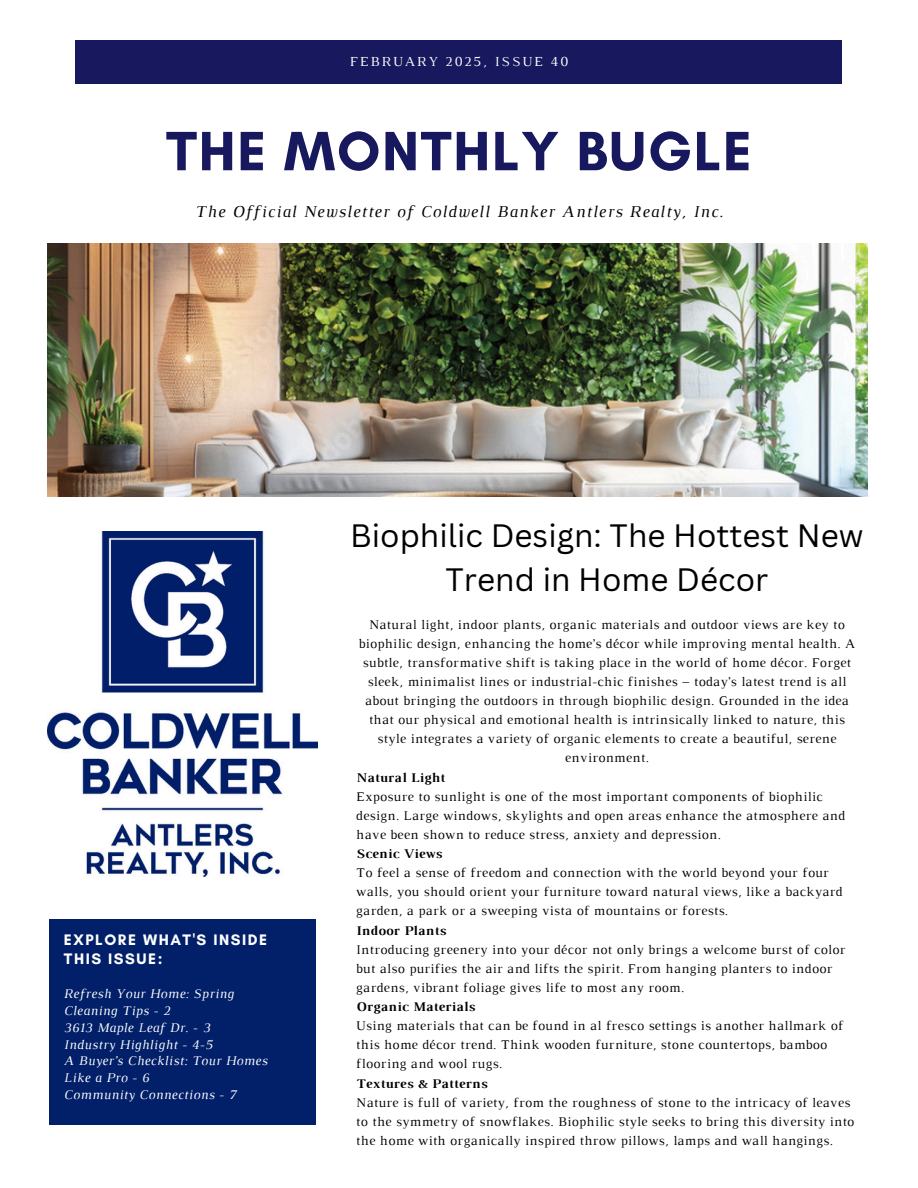
<style>
.page{position:relative;width:918px;height:1188px;background:#fff}
.page>*{position:absolute;margin:0;border:0;box-sizing:border-box;transform-origin:0 0}
.t1{font:700 56.4px "Glacial Indifference";letter-spacing:.03em;color:#17185d}
.t2{font:31.5px/43.8px "Canva Sans";color:#000;text-align:center}
.t3{font:italic 16.95px "Luthier";letter-spacing:.07em;color:#000}
.t4{font:700 15.45px/19px "Glacial Indifference";letter-spacing:.1em;color:#fff}
.t5{font:14.1px "Luthier";letter-spacing:.14em;color:#fefefe}
.t6{font:13.5px/19.2px "Luthier";letter-spacing:.03em;color:#000}
.t7{font:italic 13.5px/16.8px "Luthier";letter-spacing:.03em;color:#fff}
.t8{font:700 13.5px "Luthier";letter-spacing:.03em;color:#000}
</style>
<div class="page">
<div style="left:76px;top:40px;width:766px;height:43px;background:#17185d"></div>
<div style="left:49px;top:919px;width:267px;height:206px;background:#022069"></div>
<img style="left:47px;top:244px;width:821px;height:253px">
<img style="left:47px;top:532px;width:270px;height:344px">
<p class="t5" style="left:350px;top:56px;width:220px">FEBRUARY 2025, ISSUE 40</p>
<h5 class="t1" style="left:166px;top:117px;width:587px">THE MONTHLY BUGLE</h5>
<h1 class="t3" style="left:195px;top:206px;width:530px">The Official Newsletter of Coldwell Banker Antlers Realty, Inc.</h1>
<p class="t4" style="left:64px;top:930px;width:205px">EXPLORE WHAT'S INSIDE<br>THIS ISSUE:</p>
<h3 class="t7" style="left:64px;top:986px;width:171px">Refresh Your Home: Spring<br>Cleaning Tips - 2</h3>
<p class="t7" style="left:64px;top:1020px;width:148px">3613 Maple Leaf Dr. - 3</p>
<p class="t7" style="left:64px;top:1037px;width:150px">Industry Highlight - 4-5</p>
<p class="t7" style="left:64px;top:1054px;width:205px">A Buyer’s Checklist: Tour Homes<br>Like a Pro - 6</p>
<h4 class="t7" style="left:64px;top:1087px;width:174px">Community Connections - 7</h4>
<p class="t2" style="left:350px;top:513px;width:515px">Biophilic Design: The Hottest New<br>Trend in Home Décor</p>
<p class="t6" style="left:359px;top:616px;width:498px;text-align:center">Natural light, indoor plants, organic materials and outdoor views are key to biophilic design, enhancing the home’s décor while improving mental health. A subtle, transformative shift is taking place in the world of home décor. Forget sleek, minimalist lines or industrial-chic finishes – today’s latest trend is all about bringing the outdoors in through biophilic design. Grounded in the idea that our physical and emotional health is intrinsically linked to nature, this style integrates a variety of organic elements to create a beautiful, serene environment.</p>
<p class="t8" style="left:356px;top:772px;width:90px">Natural Light</p>
<p class="t6" style="left:356px;top:788px;width:490px">Exposure to sunlight is one of the most important components of biophilic design. Large windows, skylights and open areas enhance the atmosphere and have been shown to reduce stress, anxiety and depression.</p>
<h2 class="t8" style="left:356px;top:849px;width:87px">Scenic Views</h2>
<p class="t6" style="left:356px;top:864px;width:488px">To feel a sense of freedom and connection with the world beyond your four walls, you should orient your furniture toward natural views, like a backyard garden, a park or a sweeping vista of mountains or forests.</p>
<p class="t8" style="left:356px;top:925px;width:91px">Indoor Plants</p>
<p class="t6" style="left:356px;top:941px;width:491px">Introducing greenery into your décor not only brings a welcome burst of color but also purifies the air and lifts the spirit. From hanging planters to indoor gardens, vibrant foliage gives life to most any room.</p>
<p class="t8" style="left:356px;top:1002px;width:120px">Organic Materials</p>
<p class="t6" style="left:356px;top:1017px;width:489px">Using materials that can be found in al fresco settings is another hallmark of this home décor trend. Think wooden furniture, stone countertops, bamboo flooring and wool rugs.</p>
<p class="t8" style="left:356px;top:1078px;width:132px">Textures &amp; Patterns</p>
<p class="t6" style="left:356px;top:1094px;width:500px">Nature is full of variety, from the roughness of stone to the intricacy of leaves to the symmetry of snowflakes. Biophilic style seeks to bring this diversity into the home with organically inspired throw pillows, lamps and wall hangings.</p>
</div>
